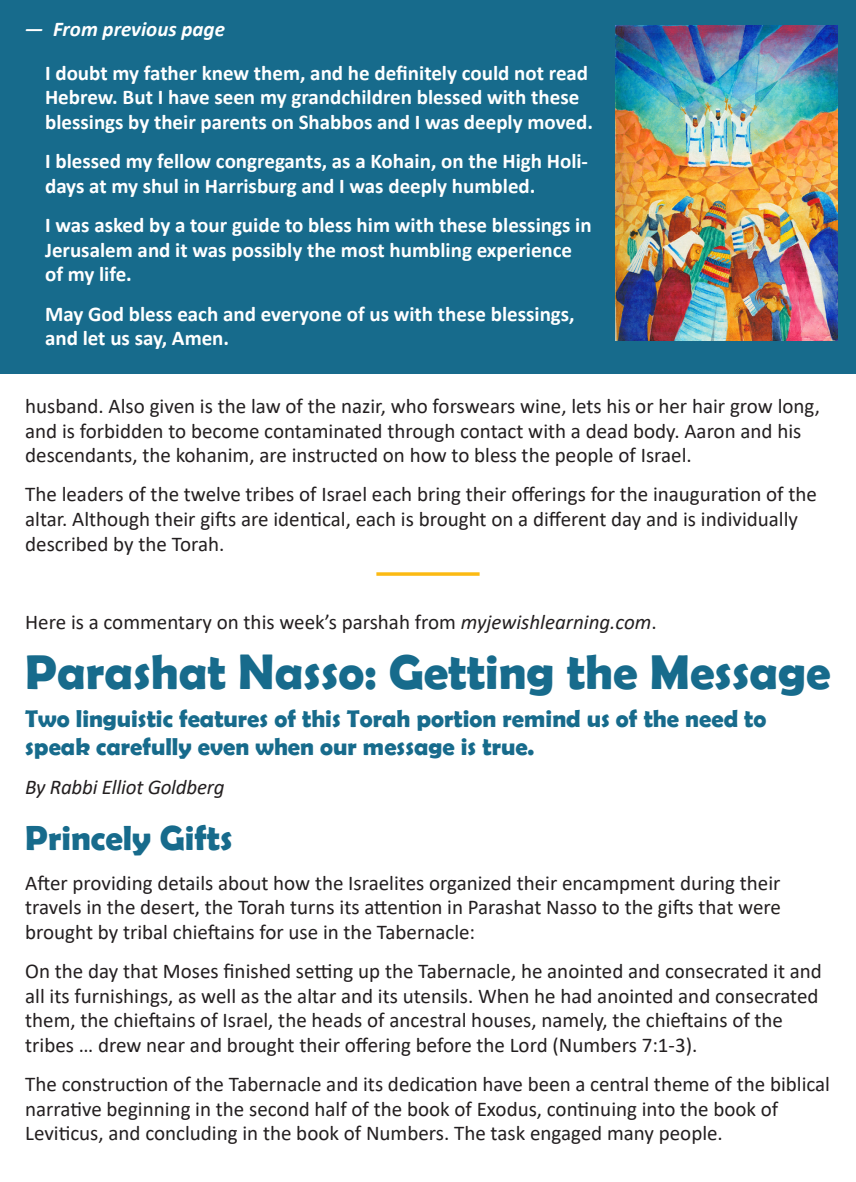
<style>
.page{position:relative;width:856px;height:1182px;background:#fff}
.page>*{position:absolute;margin:0;border:0;box-sizing:border-box;transform-origin:0 0}
.head_large{font:700 49px "Berlin Sans FB Demi";color:#176b8c}
.head_medium{font:700 35px "Berlin Sans FB Demi";color:#176b8c}
.head_small{font:700 24.5px/28px "Berlin Sans FB Demi";color:#176b8c}
.t1{font:21px/24.5px "Calibri";color:#231f20}
.white_text{font:700 21px/24.5px "Calibri";color:#fff}
.byline{font:italic 21px "Calibri";letter-spacing:-.01em;color:#231f20}
.white_text-2{font:italic 700 21px "Calibri";color:#fff}
.s1{font-style:italic}
</style>
<div class="page">
<div style="left:0;top:0;width:856px;height:373px;background:#176b8c"></div>
<hr style="left:376px;top:572px;width:103px;height:3px;background:#fcba13">
<img style="left:615px;top:25px;width:222px;height:315px">
<p class="white_text-2" style="left:25px;top:14px;width:202px">— From previous page</p>
<p class="white_text" style="left:45px;top:60px;width:549px">I doubt my father knew them, and he definitely could not read<br>Hebrew. But I have seen my grandchildren blessed with these blessings by their parents on Shabbos and I was deeply moved.</p>
<p class="white_text" style="left:45px;top:149px;width:544px">I blessed my fellow congregants, as a Kohain, on the High Holi&shy;days at my shul in Harrisburg and I was deeply humbled.</p>
<p class="white_text" style="left:45px;top:213px;width:548px">I was asked by a tour guide to bless him with these blessings in<br>Jerusalem and it was possibly the most humbling experience of my life.</p>
<p class="white_text" style="left:45px;top:301px;width:531px">May God bless each and everyone of us with these blessings, and let us say, Amen.</p>
<p class="t1" style="left:25px;top:393px;width:796px">husband. Also given is the law of the nazir, who forswears wine, lets his or her hair grow long, and is forbidden to become contaminated through contact with a dead body. Aaron and his descendants, the kohanim, are instructed on how to bless the people of Israel.</p>
<p class="t1" style="left:25px;top:481px;width:793px">The leaders of the twelve tribes of Israel each bring their offerings for the inauguration of the altar. Although their gifts are identical, each is brought on a different day and is individually described by the Torah.</p>
<p class="t1" style="left:25px;top:609px;width:633px">Here is a commentary on this week’s parshah from <span class="s1">myjewishlearning.com</span>.</p>
<p class="head_large" style="left:25px;top:643px;width:807px">Parashat Nasso: Getting the Message</p>
<p class="head_small" style="left:25px;top:704px;width:743px">Two linguistic features of this Torah portion remind us of the need to speak carefully even when our message is true.</p>
<p class="byline" style="left:25px;top:772px;width:201px">By Rabbi Elliot Goldberg</p>
<p class="head_medium" style="left:25px;top:817px;width:209px">Princely Gifts</p>
<p class="t1" style="left:25px;top:869px;width:757px;text-align:justify">After providing details about how the Israelites organized their encampment during their travels in the desert, the Torah turns its attention in Parashat Nasso to the gifts that were brought by tribal chieftains for use in the Tabernacle:</p>
<p class="t1" style="left:25px;top:958px;width:798px">On the day that Moses finished setting up the Tabernacle, he anointed and consecrated it and all its furnishings, as well as the altar and its utensils. When he had anointed and consecrated them, the chieftains of Israel, the heads of ancestral houses, namely, the chieftains of the tribes … drew near and brought their offering before the Lord (Numbers 7:1-3).</p>
<p class="t1" style="left:25px;top:1071px;width:806px">The construction of the Tabernacle and its dedication have been a central theme of the biblical narrative beginning in the second half of the book of Exodus, continuing into the book of<br>Leviticus, and concluding in the book of Numbers. The task engaged many people.</p>
</div>
